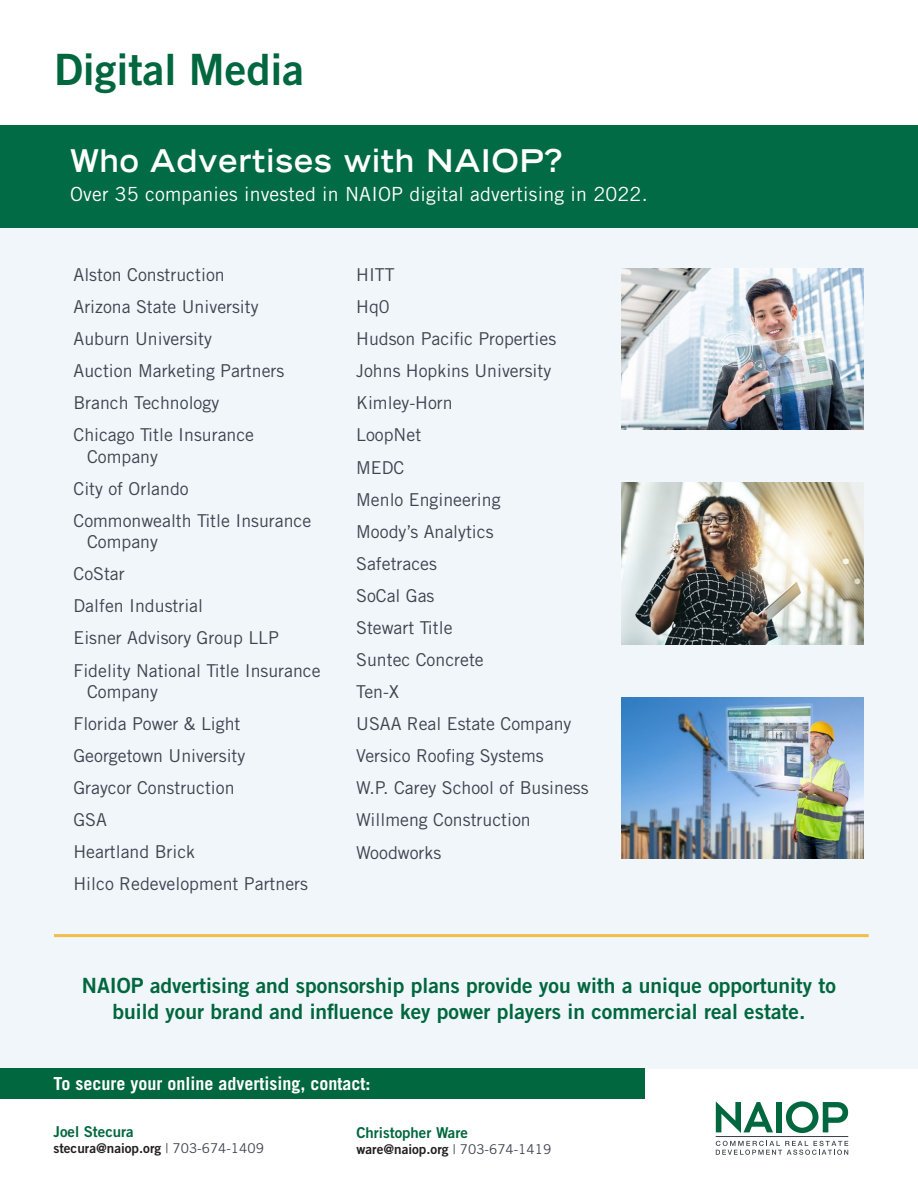
<style>
.page{position:relative;width:918px;height:1188px;background:#fff}
.page>*{position:absolute;margin:0;border:0;box-sizing:border-box;transform-origin:0 0}
.t1{font:43.2px "Trade Gothic LT Std Bd 2";color:#00673e}
.t2{font:700 expanded 31.35px "Trade Gothic LT Std";letter-spacing:.04em;color:#fff;scale:.91 1}
.t3{font:21px/25.5px "Trade Gothic LT Std Bd 2";color:#00673e;text-align:center}
.t4{font:19.5px "Trade Gothic LT Std";letter-spacing:.01em;color:#fff}
.t5{font:700 18px "Trade Gothic LT Std";color:#fff}
.t6{font:17.7px/21.3px "Trade Gothic LT Std";color:#3e444f}
.t7{font:15px "Trade Gothic LT Std Bd 2";color:#00673e}
.t8{font:13.5px "Trade Gothic LT Std Bd 2";color:#231f20}
.s1{font-family:"Trade Gothic LT Std";color:#3e444f}
</style>
<div class="page">
<div style="left:0;top:218px;width:918px;height:851px;background:#f0f6f9"></div>
<div style="left:0;top:125px;width:918px;height:103px;background:#006b44"></div>
<div style="left:0;top:1069px;width:645px;height:30px;background:#00673e"></div>
<svg style="left:716px;top:1101px;width:57px;height:32px"></svg>
<div style="left:776px;top:1102px;width:5px;height:30px;background:#00673e"></div>
<svg style="left:786px;top:1101px;width:62px;height:32px"></svg>
<hr style="left:716px;top:1136px;width:132px;height:1px;background:#3e444f">
<svg style="left:716px;top:1141px;width:132px;height:14px"></svg>
<hr style="left:54px;top:934px;width:815px;height:3px;background:#efbf4a">
<img style="left:622px;top:268px;width:242px;height:162px">
<img style="left:622px;top:483px;width:242px;height:161px">
<img style="left:622px;top:697px;width:242px;height:162px">
<p class="t1" style="left:54px;top:43px;width:252px">Digital Media</p>
<p class="t2" style="left:70px;top:141px;width:542px">Who Advertises with NAIOP?</p>
<p class="t4" style="left:70px;top:182px;width:579px">Over 35 companies invested in NAIOP digital advertising in 2022.</p>
<p class="t6" style="left:74px;top:264px;width:153px">Alston Construction</p>
<p class="t6" style="left:74px;top:296px;width:187px">Arizona State University</p>
<p class="t6" style="left:74px;top:328px;width:140px">Auburn University</p>
<p class="t6" style="left:74px;top:360px;width:212px">Auction Marketing Partners</p>
<p class="t6" style="left:74px;top:392px;width:147px">Branch Technology</p>
<p class="t6" style="left:87px;top:424px;width:169px;text-indent:-14px">Chicago Title Insurance<br>Company</p>
<p class="t6" style="left:74px;top:478px;width:117px">City of Orlando</p>
<p class="t6" style="left:87px;top:510px;width:226px;text-indent:-14px">Commonwealth Title Insurance<br>Company</p>
<p class="t6" style="left:74px;top:563px;width:53px">CoStar</p>
<p class="t6" style="left:74px;top:595px;width:131px">Dalfen Industrial</p>
<p class="t6" style="left:74px;top:627px;width:207px">Eisner Advisory Group LLP</p>
<p class="t6" style="left:87px;top:659px;width:235px;text-indent:-14px">Fidelity National Title Insurance<br>Company</p>
<p class="t6" style="left:74px;top:713px;width:169px">Florida Power &amp; Light</p>
<p class="t6" style="left:74px;top:745px;width:173px">Georgetown University</p>
<p class="t6" style="left:74px;top:777px;width:163px">Graycor Construction</p>
<p class="t6" style="left:74px;top:809px;width:35px">GSA</p>
<p class="t6" style="left:74px;top:841px;width:123px">Heartland Brick</p>
<p class="t6" style="left:74px;top:873px;width:236px">Hilco Redevelopment Partners</p>
<p class="t6" style="left:356px;top:264px;width:40px">HITT</p>
<p class="t6" style="left:356px;top:296px;width:35px">Hq0</p>
<p class="t6" style="left:356px;top:328px;width:202px">Hudson Pacific Properties</p>
<p class="t6" style="left:356px;top:360px;width:197px">Johns Hopkins University</p>
<p class="t6" style="left:356px;top:392px;width:98px">Kimley-Horn</p>
<p class="t6" style="left:356px;top:424px;width:67px">LoopNet</p>
<p class="t6" style="left:356px;top:456px;width:50px">MEDC</p>
<p class="t6" style="left:356px;top:488px;width:146px">Menlo Engineering</p>
<p class="t6" style="left:356px;top:521px;width:139px">Moody’s Analytics</p>
<p class="t6" style="left:356px;top:553px;width:82px">Safetraces</p>
<p class="t6" style="left:356px;top:585px;width:80px">SoCal Gas</p>
<p class="t6" style="left:356px;top:617px;width:98px">Stewart Title</p>
<p class="t6" style="left:356px;top:649px;width:129px">Suntec Concrete</p>
<p class="t6" style="left:356px;top:681px;width:44px">Ten-X</p>
<p class="t6" style="left:356px;top:713px;width:217px">USAA Real Estate Company</p>
<p class="t6" style="left:356px;top:745px;width:189px">Versico Roofing Systems</p>
<p class="t6" style="left:356px;top:777px;width:234px">W.P. Carey School of Business</p>
<p class="t6" style="left:356px;top:809px;width:176px">Willmeng Construction</p>
<p class="t6" style="left:356px;top:841px;width:87px">Woodworks</p>
<p class="t3" style="left:82px;top:973px;width:756px">NAIOP advertising and sponsorship plans provide you with a unique opportunity to build your brand and influence key power players in commercial real estate.</p>
<p class="t5" style="left:53px;top:1073px;width:319px">To secure your online advertising, contact:</p>
<p class="t7" style="left:53px;top:1122px;width:82px">Joel Stecura</p>
<p class="t8" style="left:53px;top:1140px;width:212px">stecura@naiop.org <span class="s1">| 703-674-1409</span></p>
<p class="t7" style="left:356px;top:1123px;width:113px">Christopher Ware</p>
<p class="t8" style="left:356px;top:1141px;width:196px">ware@naiop.org <span class="s1">| 703-674-1419</span></p>
</div>
